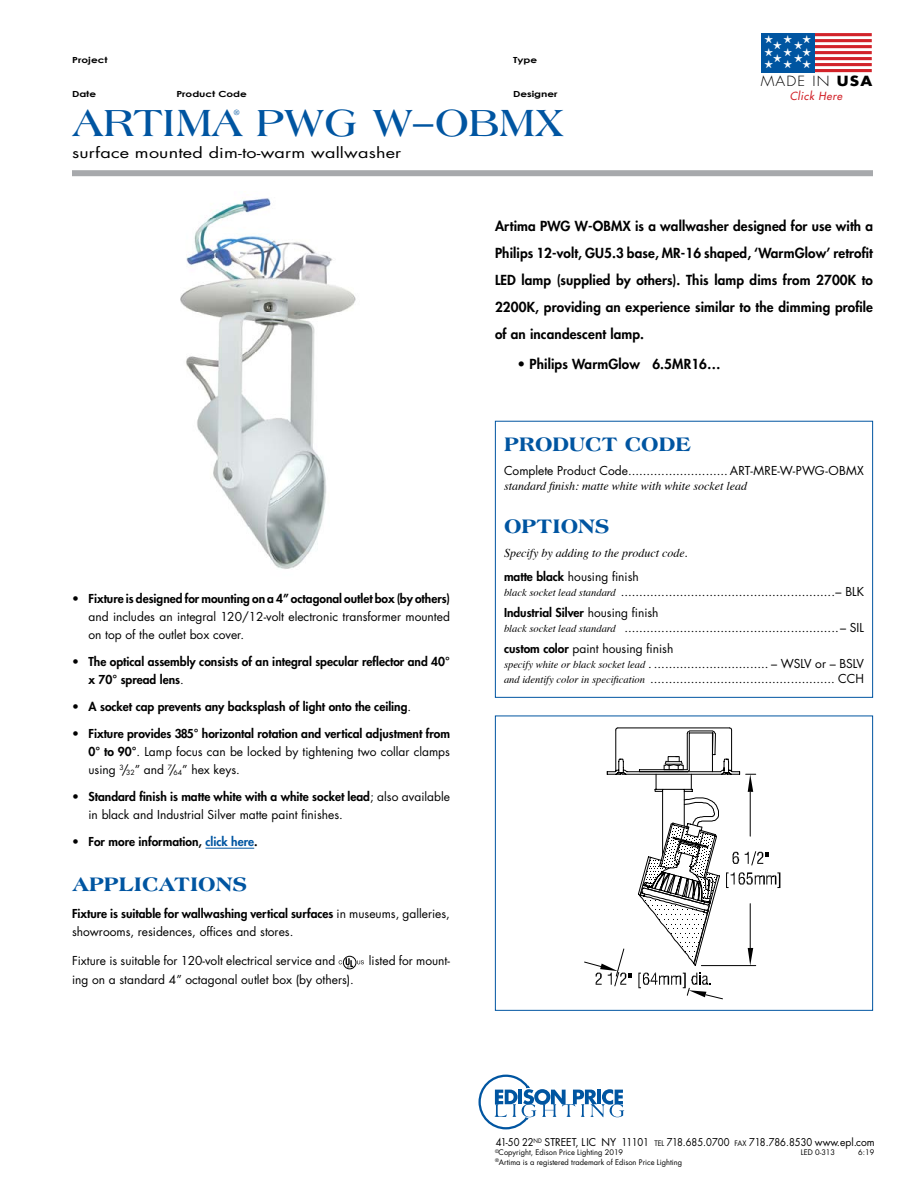
<style>
.page{position:relative;width:918px;height:1188px;background:#fff}
.page>*{position:absolute;margin:0;border:0;box-sizing:border-box;transform-origin:0 0}
.t1{font:700 40.5px "Americana";color:#0055a1}
.t2{font:800 21px "Americana";color:#0055a1}
.t3{font:14.4px "Futura";letter-spacing:.01em;color:#000;scale:1.25 1}
.t4{font:300 13.65px "Futura";letter-spacing:.08em;color:#000;scale:1.11 1}
.para_1{font:800 13.5px/27px "Futura";letter-spacing:.01em;color:#000;text-align:justify}
.para_1-2{font:12px/18px "Futura";color:#000}
.para_1-3{font:800 12px/18px "Futura";color:#000}
.Options{font:italic 12px "Times";color:#000}
.Options-2{font:12px "Futura";color:#000}
.K-tab_name{font:italic 10.95px "Futura";letter-spacing:.05em;color:#d2232a}
.t5{font:10.65px "Monotype Sorts";color:#fff}
.t6{font:10.5px "Futura";color:#000;scale:.9 1}
.t7{font:700 8.4px "Century Gothic";color:#000;scale:1.25 1}
.t8{font:700 8.1px "Americana";color:#0055a1}
.t9{font:7.5px "Futura";color:#000}
.s1{font-weight:700}
.s2{font-weight:800}
.s3{font-weight:400}
.s4{color:#0055a1}
.s5{font-family:"Times";font-style:italic;font-size:10.5px}
.s6{font-size:7.35px}
</style>
<div class="page">
<div style="left:495px;top:716px;width:378px;height:295px;border:1px solid #0055a1"></div>
<hr style="left:206px;top:848px;width:48px;height:1px;background:#0055a1">
<div style="left:343px;top:956px;width:13px;height:13px;border:1px solid #000;border-radius:50%"></div>
<svg style="left:339px;top:958px;width:25px;height:10px"></svg>
<div style="left:495px;top:421px;width:378px;height:277px;border:1px solid #0055a1"></div>
<svg style="left:478px;top:1075px;width:146px;height:54px"></svg>
<img style="left:180px;top:198px;width:176px;height:371px">
<svg style="left:584px;top:727px;width:196px;height:272px"></svg>
<div style="left:72px;top:170px;width:801px;height:6px;background:#a7a9ac"></div>
<hr style="left:813px;top:33px;width:59px;height:3px;background:#d2232a">
<hr style="left:813px;top:39px;width:59px;height:3px;background:#d2232a">
<hr style="left:813px;top:45px;width:59px;height:3px;background:#d2232a">
<hr style="left:813px;top:51px;width:59px;height:3px;background:#d2232a">
<hr style="left:813px;top:57px;width:59px;height:3px;background:#d2232a">
<hr style="left:813px;top:63px;width:59px;height:3px;background:#d2232a">
<hr style="left:813px;top:69px;width:59px;height:3px;background:#d2232a">
<div style="left:761px;top:33px;width:53px;height:39px;background:#0055a1"></div>
<p class="t7" style="left:72px;top:55px;width:30px">Project</p>
<p class="t7" style="left:72px;top:88px;width:21px">Date</p>
<p class="t7" style="left:176px;top:88px;width:58px">Product Code</p>
<p class="t7" style="left:513px;top:88px;width:37px">Designer</p>
<p class="t7" style="left:513px;top:55px;width:21px">Type</p>
<p class="t1" style="left:72px;top:100px;width:493px">ARTIMA PWG W–OBMX</p>
<p class="t8" style="left:233px;top:108px;width:8px">®</p>
<p class="t3" style="left:72px;top:142px;width:265px">surface mounted dim-to-warm wallwasher</p>
<p class="t5" style="left:765px;top:35px;width:10px">H</p>
<p class="t5" style="left:784px;top:35px;width:10px">H</p>
<p class="t5" style="left:773px;top:41px;width:10px">H</p>
<p class="t5" style="left:773px;top:54px;width:10px">H</p>
<p class="t5" style="left:803px;top:35px;width:10px">H</p>
<p class="t5" style="left:794px;top:41px;width:10px">H</p>
<p class="t5" style="left:794px;top:54px;width:10px">H</p>
<p class="t5" style="left:765px;top:47px;width:10px">H</p>
<p class="t5" style="left:784px;top:47px;width:10px">H</p>
<p class="t5" style="left:803px;top:47px;width:10px">H</p>
<p class="t5" style="left:765px;top:60px;width:10px">H</p>
<p class="t5" style="left:784px;top:60px;width:10px">H</p>
<p class="t5" style="left:803px;top:60px;width:10px">H</p>
<p class="K-tab_name" style="left:790px;top:89px;width:54px">Click Here</p>
<p class="t4" style="left:761px;top:72px;width:102px">MADE IN <span class="s1">USA</span></p>
<p class="para_1-2" style="left:88px;top:590px;width:363px;text-align:justify;text-indent:-16px"><span class="s2">• Fixture is designed for mounting on a 4” octagonal outlet box (by others) </span>and includes an integral 120/12-volt electronic transformer mounted on top of the outlet box cover.</p>
<p class="para_1-3" style="left:88px;top:653px;width:363px;text-indent:-16px">• The optical assembly consists of an integral specular reflector and 40° x 70° spread lens<span class="s3">.</span></p>
<p class="para_1-3" style="left:72px;top:698px;width:341px">• A socket cap prevents any backsplash of light onto the ceiling<span class="s3">.</span></p>
<p class="para_1-3" style="left:88px;top:725px;width:363px;text-align:justify;text-indent:-16px">• Fixture provides 385° horizontal rotation and vertical adjustment from 0° to 90°<span class="s3">. Lamp focus can be locked by tightening two collar clamps using</span> <sup>3</sup><span class="s3">/</span><sub>32</sub><span class="s3">” and</span> <sup>7</sup><span class="s3">/</span><sub>64</sub><span class="s3">” hex keys.</span></p>
<p class="para_1-2" style="left:88px;top:788px;width:363px;text-indent:-16px"><span class="s2">• Standard finish is matte white with a white socket lead</span>; also available in black and Industrial Silver matte paint finishes.</p>
<p class="para_1-3" style="left:72px;top:833px;width:187px">• For more information, <span class="s4">click here</span>.</p>
<p class="t2" style="left:72px;top:872px;width:176px">APPLICATIONS</p>
<p class="para_1-2" style="left:72px;top:905px;width:380px"><span class="s2">Fixture is suitable for wallwashing vertical surfaces</span> in museums, galleries, showrooms, residences, offices and stores.</p>
<p class="para_1-2" style="left:72px;top:951px;width:265px">Fixture is suitable for 120-volt electrical service and</p>
<p class="para_1-2" style="left:369px;top:951px;width:83px">listed for mount-</p>
<p class="para_1-2" style="left:72px;top:971px;width:283px">ing on a standard 4” octagonal outlet box (by others).</p>
<p class="para_1" style="left:495px;top:212px;width:380px">Artima PWG W-OBMX is a wallwasher designed for use with a Philips 12-volt, GU5.3 base, MR-16 shaped, ‘WarmGlow’ retrofit LED lamp (supplied by others). This lamp dims from 2700K to 2200K, providing an experience similar to the dimming profile of an incandescent lamp.</p>
<p class="para_1" style="left:518px;top:350px;width:205px">• Philips WarmGlow 6.5MR16…</p>
<p class="t2" style="left:504px;top:432px;width:189px">PRODUCT CODE</p>
<p class="Options-2" style="left:504px;top:462px;width:361px">Complete Product Code........................... ART-MRE-W-PWG-OBMX</p>
<p class="Options" style="left:504px;top:478px;width:245px">standard finish: matte white with white socket lead</p>
<p class="t2" style="left:504px;top:514px;width:107px">OPTIONS</p>
<p class="Options" style="left:504px;top:546px;width:185px">Specify by adding to the product code.</p>
<p class="para_1-2" style="left:504px;top:568px;width:136px"><span class="s2">matte black</span> housing finish</p>
<p class="para_1-2" style="left:504px;top:583px;width:362px"><span class="s5">black socket lead standard</span> ..........................................................– BLK</p>
<p class="para_1-3" style="left:504px;top:603px;width:156px">Industrial Silver <span class="s3">housing finish</span></p>
<p class="para_1-2" style="left:504px;top:619px;width:362px"><span class="s5">black socket lead standard</span> ..........................................................– SIL</p>
<p class="para_1-2" style="left:504px;top:640px;width:171px"><span class="s2">custom color</span> paint housing finish</p>
<p class="para_1-2" style="left:504px;top:655px;width:362px"><span class="s5">specify white or black socket lead</span> . ............................... – WSLV or – BSLV</p>
<p class="para_1-2" style="left:504px;top:670px;width:362px"><span class="s5">and identify color in specification</span> .................................................. CCH</p>
<p class="t6" style="left:496px;top:1135px;width:423px">41-50 22<sup>ND</sup> STREET, LIC NY 11101 <span class="s6">TEL</span> 718.685.0700 <span class="s6">FAX</span> 718.786.8530 www.epl.com</p>
<p class="t9" style="left:495px;top:1147px;width:130px"><sup>©</sup>Copyright, Edison Price Lighting 2019</p>
<p class="t9" style="left:801px;top:1147px;width:36px">LED 0-313</p>
<p class="t9" style="left:858px;top:1147px;width:18px">6:19</p>
<p class="t9" style="left:495px;top:1157px;width:189px"><sup>®</sup>Artima is a registered trademark of Edison Price Lighting</p>
</div>
